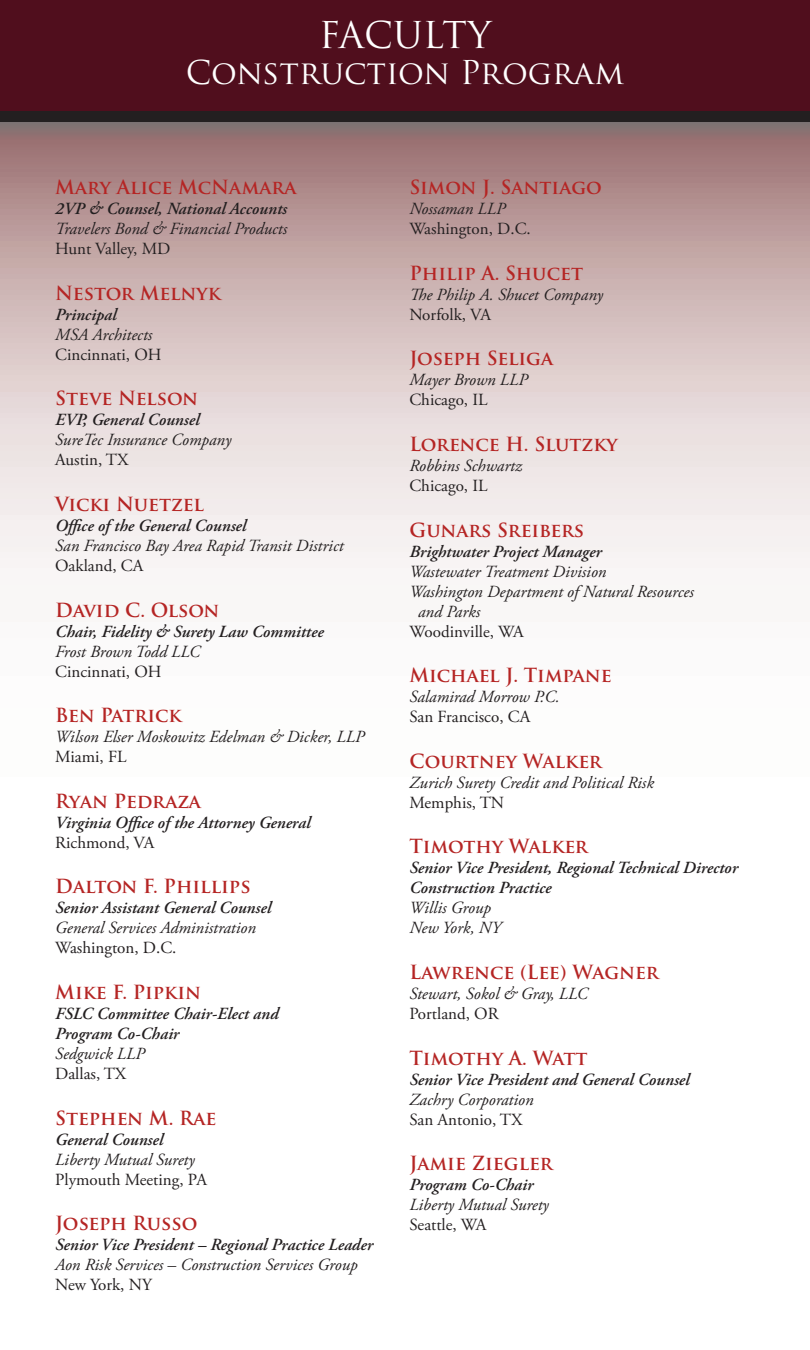
<style>
.page{position:relative;width:810px;height:1350px;background:#fff}
.page>*{position:absolute;margin:0;border:0;box-sizing:border-box;transform-origin:0 0}
.t1{font:36px "Trajan Pro";color:#fff}
.t2{font:32px "Trajan Pro";color:#fff}
.t3{font:700 19px "Trajan Pro";color:#b52524}
.t4{font:italic 17px/20px "Adobe Garamond Pro";color:#231f20}
.t5{font:italic 600 17px/20px "Adobe Garamond Pro";color:#231f20}
.t6{font:17px "Adobe Garamond Pro";color:#231f20}
</style>
<div class="page">
<svg style="left:0;top:169px;width:810px;height:399px"></svg>
<div style="left:0;top:0;width:810px;height:112px;background:#500e1d"></div>
<div style="left:0;top:111px;width:810px;height:11px;background:#231f20"></div>
<svg style="left:412px;top:288px;width:14px;height:12px"></svg>
<h1 class="t1" style="left:319px;top:12px;width:174px">FACULTY</h1>
<h2 class="t2" style="left:186px;top:52px;width:440px">Construction Program</h2>
<p class="t3" style="left:55px;top:176px;width:243px">Mary Alice McNamara</p>
<p class="t5" style="left:55px;top:200px;width:233px">2VP &amp; Counsel, National Accounts</p>
<p class="t4" style="left:55px;top:219px;width:233px">Travelers Bond &amp; Financial Products</p>
<p class="t6" style="left:55px;top:239px;width:117px">Hunt Valley, MD</p>
<p class="t3" style="left:55px;top:281px;width:167px">Nestor Melnyk</p>
<p class="t5" style="left:55px;top:305px;width:63px">Principal</p>
<p class="t4" style="left:55px;top:325px;width:99px">MSA Architects</p>
<p class="t6" style="left:55px;top:344px;width:108px">Cincinnati, OH</p>
<p class="t3" style="left:55px;top:387px;width:144px">Steve Nelson</p>
<p class="t5" style="left:55px;top:411px;width:146px">EVP, General Counsel</p>
<p class="t4" style="left:55px;top:431px;width:178px">SureTec Insurance Company</p>
<p class="t6" style="left:55px;top:450px;width:75px">Austin, TX</p>
<p class="t3" style="left:55px;top:492px;width:150px">Vicki Nuetzel</p>
<p class="t5" style="left:55px;top:516px;width:193px">Office of the General Counsel</p>
<p class="t4" style="left:55px;top:536px;width:290px">San Francisco Bay Area Rapid Transit District</p>
<p class="t6" style="left:55px;top:555px;width:90px">Oakland, CA</p>
<p class="t3" style="left:55px;top:598px;width:166px">David C. Olson</p>
<p class="t5" style="left:55px;top:622px;width:270px">Chair, Fidelity &amp; Surety Law Committee</p>
<p class="t4" style="left:55px;top:642px;width:146px">Frost Brown Todd LLC</p>
<p class="t6" style="left:55px;top:661px;width:108px">Cincinnati, OH</p>
<p class="t3" style="left:55px;top:704px;width:128px">Ben Patrick</p>
<p class="t4" style="left:55px;top:727px;width:311px">Wilson Elser Moskowitz Edelman &amp; Dicker, LLP</p>
<p class="t6" style="left:55px;top:747px;width:73px">Miami, FL</p>
<p class="t3" style="left:55px;top:789px;width:147px">Ryan Pedraza</p>
<p class="t5" style="left:55px;top:813px;width:257px">Virginia Office of the Attorney General</p>
<p class="t6" style="left:55px;top:832px;width:101px">Richmond, VA</p>
<p class="t3" style="left:55px;top:875px;width:197px">Dalton F. Phillips</p>
<p class="t5" style="left:55px;top:899px;width:217px">Senior Assistant General Counsel</p>
<p class="t4" style="left:55px;top:919px;width:202px">General Services Administration</p>
<p class="t6" style="left:55px;top:938px;width:123px">Washington, D.C.</p>
<p class="t3" style="left:55px;top:980px;width:147px">Mike F. Pipkin</p>
<p class="t5" style="left:55px;top:1004px;width:225px">FSLC Committee Chair-Elect and<br>Program Co-Chair</p>
<p class="t4" style="left:55px;top:1044px;width:91px">Sedgwick LLP</p>
<p class="t6" style="left:55px;top:1063px;width:72px">Dallas, TX</p>
<p class="t3" style="left:55px;top:1106px;width:163px">Stephen M. Rae</p>
<p class="t5" style="left:55px;top:1130px;width:110px">General Counsel</p>
<p class="t4" style="left:55px;top:1150px;width:141px">Liberty Mutual Surety</p>
<p class="t6" style="left:55px;top:1169px;width:153px">Plymouth Meeting, PA</p>
<p class="t3" style="left:55px;top:1212px;width:144px">Joseph Russo</p>
<p class="t5" style="left:55px;top:1236px;width:319px">Senior Vice President – Regional Practice Leader</p>
<p class="t4" style="left:55px;top:1255px;width:304px">Aon Risk Services – Construction Services Group</p>
<p class="t6" style="left:55px;top:1275px;width:98px">New York, NY</p>
<p class="t3" style="left:410px;top:176px;width:194px">Simon J. Santiago</p>
<p class="t4" style="left:410px;top:199px;width:98px">Nossaman LLP</p>
<p class="t6" style="left:410px;top:219px;width:123px">Washington, D.C.</p>
<p class="t3" style="left:410px;top:261px;width:175px">Philip A. Shucet</p>
<p class="t4" style="left:426px;top:285px;width:178px">e Philip A. Shucet Company</p>
<p class="t6" style="left:410px;top:304px;width:83px">Norfolk, VA</p>
<p class="t3" style="left:410px;top:347px;width:145px">Joseph Seliga</p>
<p class="t4" style="left:410px;top:371px;width:120px">Mayer Brown LLP</p>
<p class="t6" style="left:410px;top:390px;width:80px">Chicago, IL</p>
<p class="t3" style="left:410px;top:432px;width:210px">Lorence H. Slutzky</p>
<p class="t4" style="left:410px;top:456px;width:114px">Robbins Schwartz</p>
<p class="t6" style="left:410px;top:475px;width:80px">Chicago, IL</p>
<p class="t3" style="left:410px;top:518px;width:176px">Gunars Sreibers</p>
<p class="t5" style="left:410px;top:542px;width:194px">Brightwater Project Manager</p>
<p class="t4" style="left:410px;top:562px;width:198px">Wastewater Treatment Division</p>
<p class="t4" style="left:410px;top:582px;width:286px">Washington Department of Natural Resources</p>
<p class="t4" style="left:418px;top:602px;width:64px">and Parks</p>
<p class="t6" style="left:410px;top:621px;width:116px">Woodinville, WA</p>
<p class="t3" style="left:410px;top:664px;width:204px">Michael J. Timpane</p>
<p class="t4" style="left:410px;top:687px;width:152px">Salamirad Morrow P.C.</p>
<p class="t6" style="left:410px;top:707px;width:122px">San Francisco, CA</p>
<p class="t3" style="left:410px;top:749px;width:194px">Courtney Walker</p>
<p class="t4" style="left:410px;top:773px;width:246px">Zurich Surety Credit and Political Risk</p>
<p class="t6" style="left:410px;top:792px;width:96px">Memphis, TN</p>
<p class="t3" style="left:410px;top:835px;width:180px">Timothy Walker</p>
<p class="t5" style="left:410px;top:859px;width:330px">Senior Vice President , Regional Technical Director<br>Construction Practice</p>
<p class="t4" style="left:410px;top:899px;width:93px">Willis Group<br>New York, NY</p>
<p class="t3" style="left:410px;top:960px;width:251px">Lawrence (Lee) Wagner</p>
<p class="t4" style="left:410px;top:984px;width:180px">Stewart, Sokol &amp; Gray, LLC</p>
<p class="t6" style="left:410px;top:1003px;width:91px">Portland, OR</p>
<p class="t3" style="left:410px;top:1046px;width:179px">Timothy A. Watt</p>
<p class="t5" style="left:410px;top:1070px;width:282px">Senior Vice President and General Counsel</p>
<p class="t4" style="left:410px;top:1090px;width:126px">Zachry Corporation</p>
<p class="t6" style="left:410px;top:1109px;width:114px">San Antonio, TX</p>
<p class="t3" style="left:410px;top:1152px;width:145px">Jamie Ziegler</p>
<p class="t5" style="left:410px;top:1176px;width:126px">Program Co-Chair</p>
<p class="t4" style="left:410px;top:1195px;width:141px">Liberty Mutual Surety</p>
<p class="t6" style="left:410px;top:1215px;width:78px">Seattle, WA</p>
</div>
